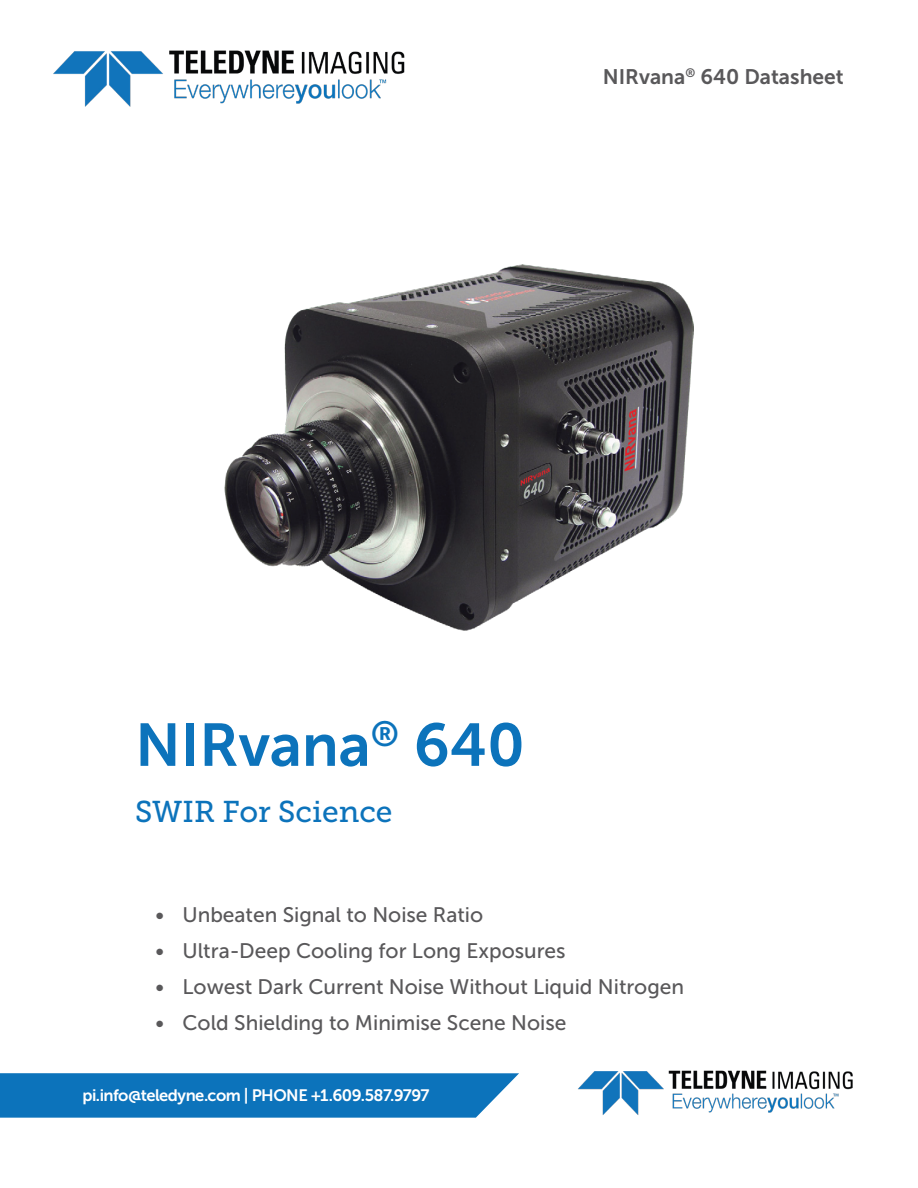
<style>
.page{position:relative;width:918px;height:1188px;background:#fff}
.page>*{position:absolute;margin:0;border:0;box-sizing:border-box;transform-origin:0 0}
.t1{font:60px "Museo Sans 700";color:#0c73bb}
.t2{font:30px "Museo Slab 500";color:#0c73bb}
.t3{font:21px "Museo Sans 500";color:#59585a}
.t4{font:21px "Museo Sans 700";color:#59585a}
.t5{font:16.5px "Museo Sans 700";letter-spacing:-.03em;color:#fff}
</style>
<div class="page">
<svg style="left:0;top:1073px;width:519px;height:45px;background:#197abe"></svg>
<img style="left:578px;top:1070px;width:275px;height:45px">
<img style="left:53px;top:50px;width:352px;height:57px">
<img style="left:225px;top:264px;width:468px;height:367px">
<p class="t4" style="left:603px;top:68px;width:242px">NIRvana<sup>®</sup> 640 Datasheet</p>
<h1 class="t1" style="left:135px;top:721px;width:391px">NIRvana<sup>®</sup> 640</h1>
<h2 class="t2" style="left:135px;top:800px;width:259px">SWIR For Science</h2>
<p class="t3" style="left:156px;top:906px;width:329px">• Unbeaten Signal to Noise Ratio</p>
<p class="t3" style="left:156px;top:942px;width:412px">• Ultra-Deep Cooling for Long Exposures</p>
<p class="t3" style="left:156px;top:978px;width:530px">• Lowest Dark Current Noise Without Liquid Nitrogen</p>
<p class="t3" style="left:156px;top:1014px;width:412px">• Cold Shielding to Minimise Scene Noise</p>
<p class="t5" style="left:82px;top:1089px;width:349px">pi.info@teledyne.com | PHONE +1.609.587.9797</p>
</div>
